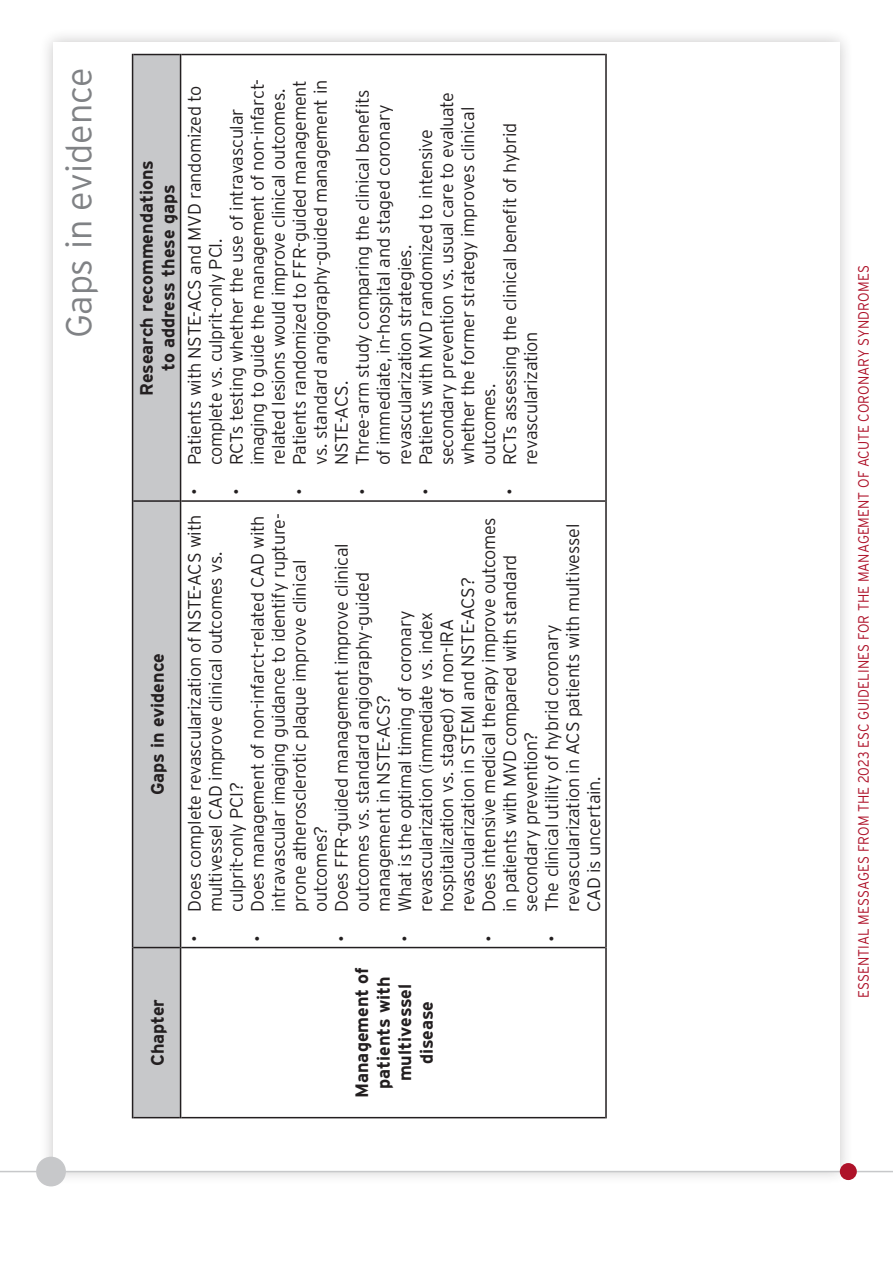
<style>
.page{position:relative;width:893px;height:1263px;background:#fff}
.page>*{position:absolute;margin:0;border:0;box-sizing:border-box;transform-origin:0 0}
.t1{font:300 36px "Interstate";color:#808285}
.t2{font:300 18px/21px "Interstate";letter-spacing:-.015em;color:#231f20}
.List_Paragraph{font:700 18px/21.6px "Interstate";color:#231f20;text-align:center}
.t3{font:300 15px "Interstate";letter-spacing:.005em;color:#ae1229;scale:.9 1}
</style>
<div class="page">
<div style="left:39px;top:28px;width:815px;height:1157px;background:#231f20;opacity:.25"></div>
<div style="left:53px;top:43px;width:787px;height:1128px;background:#fff"></div>
<hr style="left:0;top:1171px;width:893px;height:1px;background:#c7c8ca">
<div style="left:840px;top:1163px;width:17px;height:17px;background:#ae1229;border-radius:50%"></div>
<div style="left:36px;top:1157px;width:30px;height:29px;background:#c7c8ca;border-radius:50%"></div>
<div style="left:133px;top:55px;width:47px;height:1062px;background:#c7c8ca"></div>
<hr style="left:132px;top:947px;width:1px;height:171px;background:#231f20">
<hr style="left:133px;top:1117px;width:47px;height:1px;background:#231f20">
<hr style="left:132px;top:501px;width:1px;height:446px;background:#231f20">
<hr style="left:133px;top:947px;width:47px;height:1px;background:#231f20">
<hr style="left:132px;top:54px;width:1px;height:447px;background:#231f20">
<hr style="left:133px;top:500px;width:47px;height:2px;background:#231f20">
<hr style="left:133px;top:54px;width:47px;height:1px;background:#231f20">
<hr style="left:180px;top:947px;width:1px;height:171px;background:#231f20">
<hr style="left:181px;top:1117px;width:424px;height:1px;background:#231f20">
<hr style="left:180px;top:501px;width:1px;height:446px;background:#231f20">
<hr style="left:181px;top:947px;width:424px;height:1px;background:#231f20">
<hr style="left:180px;top:54px;width:1px;height:447px;background:#231f20">
<hr style="left:181px;top:500px;width:424px;height:2px;background:#231f20">
<hr style="left:181px;top:54px;width:424px;height:1px;background:#231f20">
<hr style="left:605px;top:947px;width:2px;height:171px;background:#231f20">
<hr style="left:605px;top:501px;width:2px;height:446px;background:#231f20">
<hr style="left:605px;top:54px;width:2px;height:447px;background:#231f20">
<p class="t1" style="left:59px;top:338px;width:273px;rotate:-90deg">Gaps in evidence</p>
<p class="List_Paragraph" style="left:136px;top:396px;width:237px;rotate:-90deg">Research recommendations</p>
<p class="List_Paragraph" style="left:157px;top:371px;width:188px;rotate:-90deg">to address these gaps</p>
<p class="List_Paragraph" style="left:147px;top:795px;width:144px;rotate:-90deg">Gaps in evidence</p>
<p class="t2" style="left:184px;top:465px;width:381px;text-indent:-30px;rotate:-90deg">• Patients with NSTE-ACS and MVD randomized to complete vs. culprit-only PCI.</p>
<p class="t2" style="left:226px;top:465px;width:388px;text-indent:-30px;rotate:-90deg">• RCTs testing whether the use of intravascular imaging to guide the management of non-infarct&shy;related lesions would improve clinical outcomes.</p>
<p class="t2" style="left:289px;top:465px;width:387px;text-align:justify;text-indent:-30px;rotate:-90deg">• Patients randomized to FFR-guided management vs. standard angiography-guided management in NSTE-ACS.</p>
<p class="t2" style="left:352px;top:465px;width:377px;text-indent:-30px;rotate:-90deg">• Three-arm study comparing the clinical benefits of immediate, in-hospital and staged coronary revascularization strategies.</p>
<p class="t2" style="left:415px;top:465px;width:375px;text-indent:-30px;rotate:-90deg">• Patients with MVD randomized to intensive secondary prevention vs. usual care to evaluate whether the former strategy improves clinical outcomes.</p>
<p class="t2" style="left:499px;top:465px;width:344px;text-indent:-30px;rotate:-90deg">• RCTs assessing the clinical benefit of hybrid revascularization</p>
<p class="t2" style="left:184px;top:912px;width:398px;text-indent:-30px;rotate:-90deg">• Does complete revascularization of NSTE-ACS with multivessel CAD improve clinical outcomes vs. culprit-only PCI?</p>
<p class="t2" style="left:247px;top:912px;width:400px;text-indent:-30px;rotate:-90deg">• Does management of non-infarct-related CAD with intravascular imaging guidance to identify rupture&shy;prone atherosclerotic plaque improve clinical outcomes?</p>
<p class="t2" style="left:478px;top:912px;width:396px;text-indent:-30px;rotate:-90deg">• Does intensive medical therapy improve outcomes in patients with MVD compared with standard secondary prevention?</p>
<p class="t2" style="left:541px;top:912px;width:389px;text-indent:-30px;rotate:-90deg">• The clinical utility of hybrid coronary revascularization in ACS patients with multivessel<br>CAD is uncertain.</p>
<p class="t2" style="left:331px;top:912px;width:370px;text-indent:-30px;rotate:-90deg">• Does FFR-guided management improve clinical outcomes vs. standard angiography-guided management in NSTE-ACS?</p>
<p class="t2" style="left:394px;top:912px;width:336px;text-indent:-30px;rotate:-90deg">• What is the optimal timing of coronary revascularization (immediate vs. index hospitalization vs. staged) of non-IRA revascularization in STEMI and NSTE-ACS?</p>
<p class="List_Paragraph" style="left:147px;top:1066px;width:69px;rotate:-90deg">Chapter</p>
<p class="List_Paragraph" style="left:351px;top:1098px;width:132px;rotate:-90deg">Management of patients with multivessel disease</p>
<p class="t3" style="left:855px;top:998px;width:816px;rotate:-90deg">ESSENTIAL MESSAGES FROM THE 2023 ESC GUIDELINES FOR THE MANAGEMENT OF ACUTE CORONARY SYNDROMES</p>
</div>
